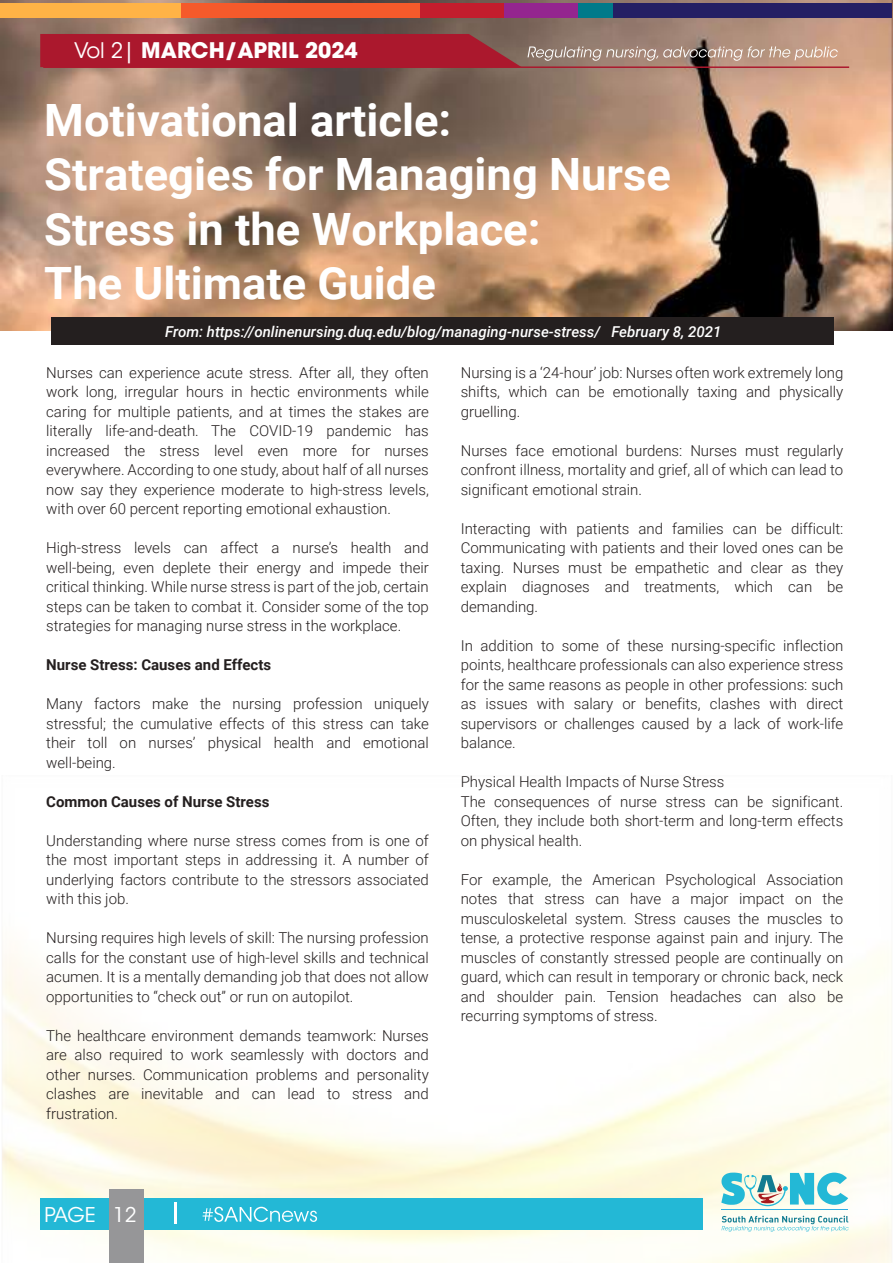
<style>
.page{position:relative;width:893px;height:1263px;background:#fff}
.page>*{position:absolute;margin:0;border:0;box-sizing:border-box;transform-origin:0 0}
.t1{font:700 44.55px/54.4px "Roboto";color:#fff}
.t2{font:700 21.3px "ITC Avant Garde Std";color:#fff}
.t3{font:20.25px "ITC Avant Garde Std";letter-spacing:-.02em;color:#fff}
.t4{font:300 15px/19.5px "Roboto";color:#241f1f;text-align:justify}
.t5{font:italic 500 15px "Roboto";color:#fff}
.t6{font:700 15px "Roboto";color:#241f1f}
.s1{font-weight:400}
</style>
<div class="page">
<img style="left:2px;top:951px;width:890px;height:312px">
<img style="left:0;top:0;width:892px;height:330px">
<div style="left:40px;top:1198px;width:662px;height:32px;background:#23b8d6"></div>
<div style="left:109px;top:1189px;width:34px;height:74px;background:#969698"></div>
<svg style="left:203px;top:1207px;width:114px;height:15px"></svg>
<hr style="left:174px;top:1203px;width:3px;height:21px;background:#fff">
<hr style="left:43px;top:66px;width:806px;height:2px;background:#ab182d">
<svg style="left:40px;top:34px;width:798px;height:33px;background:#a8474d"></svg>
<hr style="left:721px;top:1209px;width:127px;height:1px;background:#31aee3">
<svg style="left:721px;top:1172px;width:127px;height:34px;background:#8fd1d6"></svg>
<svg style="left:721px;top:1216px;width:128px;height:16px"></svg>
<div style="left:176px;top:3px;width:246px;height:15px;background:#f55a2b"></div>
<div style="left:0;top:3px;width:180px;height:15px;background:#ffb346"></div>
<div style="left:420px;top:3px;width:85px;height:15px;background:#c31d2d"></div>
<div style="left:574px;top:3px;width:40px;height:15px;background:#007a8a"></div>
<div style="left:613px;top:3px;width:279px;height:15px;background:#241f64"></div>
<div style="left:504px;top:3px;width:73px;height:15px;background:#94258f"></div>
<div style="left:51px;top:317px;width:783px;height:27px;background:#241f1f"></div>
<h2 class="t2" style="left:74px;top:37px;width:285px"><span class="s1">Vol 2|</span> MARCH/APRIL 2024</h2>
<h1 class="t1" style="left:44px;top:91px;width:628px">Motivational article:<br>Strategies for Managing Nurse<br>Stress in the Workplace:<br>The Ultimate Guide</h1>
<p class="t5" style="left:165px;top:321px;width:558px">From: https://onlinenursing.duq.edu/blog/managing-nurse-stress/ February 8, 2021</p>
<p class="t4" style="left:46px;top:362px;width:384px">Nurses can experience acute stress. After all, they often work long, irregular hours in hectic environments while caring for multiple patients, and at times the stakes are literally life-and-death. The COVID-19 pandemic has increased the stress level even more for nurses everywhere. According to one study, about half of all nurses now say they experience moderate to high-stress levels, with over 60 percent reporting emotional exhaustion.</p>
<p class="t4" style="left:46px;top:537px;width:384px">High-stress levels can affect a nurse’s health and well-being, even deplete their energy and impede their critical thinking. While nurse stress is part of the job, certain steps can be taken to combat it. Consider some of the top strategies for managing nurse stress in the workplace.</p>
<p class="t6" style="left:46px;top:654px;width:226px">Nurse Stress: Causes and Effects</p>
<p class="t4" style="left:46px;top:693px;width:384px">Many factors make the nursing profession uniquely stressful; the cumulative effects of this stress can take their toll on nurses’ physical health and emotional well-being.</p>
<p class="t6" style="left:46px;top:791px;width:225px">Common Causes of Nurse Stress</p>
<p class="t4" style="left:46px;top:830px;width:384px">Understanding where nurse stress comes from is one of the most important steps in addressing it. A number of underlying factors contribute to the stressors associated with this job.</p>
<p class="t4" style="left:46px;top:927px;width:384px">Nursing requires high levels of skill: The nursing profession calls for the constant use of high-level skills and technical acumen. It is a mentally demanding job that does not allow opportunities to “check out” or run on autopilot.</p>
<p class="t4" style="left:46px;top:1025px;width:384px">The healthcare environment demands teamwork: Nurses are also required to work seamlessly with doctors and other nurses. Communication problems and personality clashes are inevitable and can lead to stress and frustration.</p>
<p class="t4" style="left:461px;top:362px;width:384px">Nursing is a ‘24-hour’ job: Nurses often work extremely long shifts, which can be emotionally taxing and physically gruelling.</p>
<p class="t4" style="left:461px;top:440px;width:384px">Nurses face emotional burdens: Nurses must regularly confront illness, mortality and grief, all of which can lead to significant emotional strain.</p>
<p class="t4" style="left:461px;top:518px;width:384px">Interacting with patients and families can be difficult:<br>Communicating with patients and their loved ones can be taxing. Nurses must be empathetic and clear as they explain diagnoses and treatments, which can be demanding.</p>
<p class="t4" style="left:461px;top:635px;width:384px">In addition to some of these nursing-specific inflection points, healthcare professionals can also experience stress for the same reasons as people in other professions: such as issues with salary or benefits, clashes with direct supervisors or challenges caused by a lack of work-life balance.</p>
<p class="t4" style="left:461px;top:771px;width:384px;text-align:left">Physical Health Impacts of Nurse Stress<br>The consequences of nurse stress can be significant.<br>Often, they include both short-term and long-term effects on physical health.</p>
<p class="t4" style="left:461px;top:869px;width:384px">For example, the American Psychological Association notes that stress can have a major impact on the musculoskeletal system. Stress causes the muscles to tense, a protective response against pain and injury. The muscles of constantly stressed people are continually on guard, which can result in temporary or chronic back, neck and shoulder pain. Tension headaches can also be recurring symptoms of stress.</p>
<h3 class="t3" style="left:44px;top:1202px;width:94px">PAGE 12</h3>
</div>
